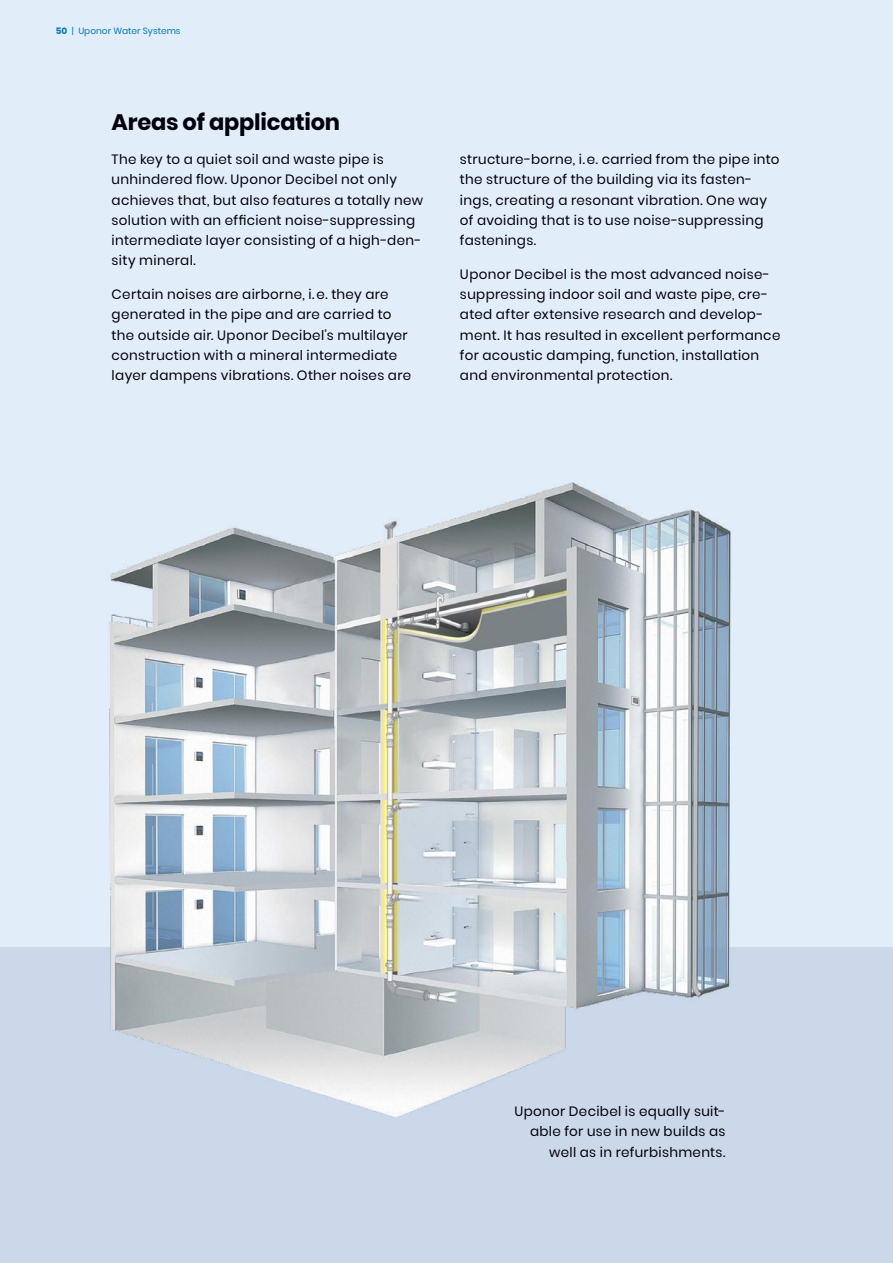
<style>
.page{position:relative;width:893px;height:1263px;background:#e1edf9}
.page>*{position:absolute;margin:0;border:0;box-sizing:border-box;transform-origin:0 0}
.t1{font:700 22.5px "Poppins";letter-spacing:-.01em;color:#00000a}
.t2{font:13.5px/20.2px "Poppins";letter-spacing:.025em;color:#00000a}
.t3{font:9px "Poppins";color:#0079c2}
.s1{font-weight:700}
</style>
<div class="page">
<div style="left:0;top:947px;width:893px;height:316px;background:#cad8e9"></div>
<img style="left:109px;top:482px;width:622px;height:636px">
<p class="t3" style="left:56px;top:26px;width:126px"><span class="s1">50</span> | Uponor Water Systems</p>
<h1 class="t1" style="left:112px;top:109px;width:230px">Areas of application</h1>
<p class="t2" style="left:112px;top:149px;width:313px">The key to a quiet soil and waste pipe is unhindered flow. Uponor Decibel not only achieves that, but also features a totally new solution with an efficient noise-suppressing intermediate layer consisting of a high-den&shy;sity mineral.</p>
<p class="t2" style="left:112px;top:284px;width:301px">Certain noises are airborne, i.e. they are generated in the pipe and are carried to the outside air. Uponor Decibel’s multilayer construction with a mineral intermediate layer dampens vibrations. Other noises are</p>
<p class="t2" style="left:460px;top:149px;width:321px">structure-borne, i.e. carried from the pipe into the structure of the building via its fasten&shy;ings, creating a resonant vibration. One way of avoiding that is to use noise-suppressing fastenings.</p>
<p class="t2" style="left:460px;top:264px;width:322px">Uponor Decibel is the most advanced noise&shy;suppressing indoor soil and waste pipe, cre&shy;ated after extensive research and develop&shy;ment. It has resulted in excellent performance for acoustic damping, function, installation and environmental protection.</p>
<p class="t2" style="left:514px;top:1101px;width:213px;text-align:right">Uponor Decibel is equally suit&shy;able for use in new builds as well as in refurbishments.</p>
</div>
